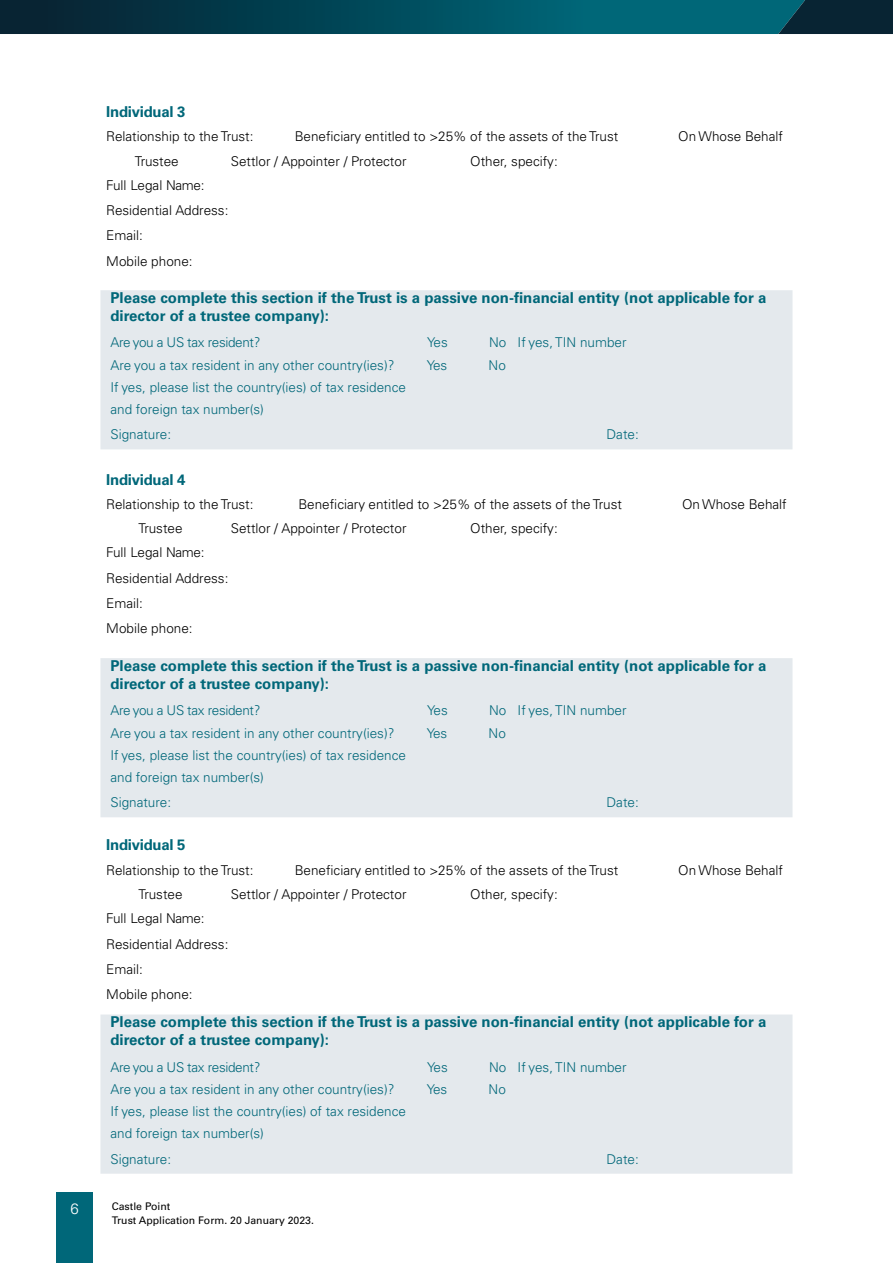
<style>
.page{position:relative;width:893px;height:1263px;background:#fff}
.page>*{position:absolute;margin:0;border:0;box-sizing:border-box;transform-origin:0 0}
.t1{font:700 15px/18px "Univers LT Pro 65";color:#006779}
.t2{font:700 15px "Univers LT Pro 65";letter-spacing:-.02em;color:#006779}
.t3{font:300 15px "Univers LT Pro 45";color:#fff}
.t4{font:300 13.5px/25.2px "Univers LT Pro 45";color:#000}
.t5{font:300 13.5px/22.2px "Univers LT Pro 45";color:#006779}
.t6{font:300 13.5px "Univers LT Pro 45";letter-spacing:-.025em;color:#006779}
.t7{font:10.5px/13.5px "Univers LT Std";color:#000}
</style>
<div class="page">
<div style="left:101px;top:1015px;width:691px;height:158px;background:#e4e9ed"></div>
<div style="left:100px;top:1014px;width:692px;height:160px;border:2px solid #e4e9ed"></div>
<div style="left:101px;top:659px;width:691px;height:157px;background:#e4e9ed"></div>
<div style="left:100px;top:658px;width:692px;height:159px;border:2px solid #e4e9ed"></div>
<div style="left:101px;top:291px;width:691px;height:158px;background:#e4e9ed"></div>
<div style="left:100px;top:290px;width:692px;height:159px;border:2px solid #e4e9ed"></div>
<div style="left:57px;top:1192px;width:36px;height:71px;background:#006779"></div>
<svg style="left:0;top:0;width:893px;height:34px"></svg>
<p class="t2" style="left:106px;top:103px;width:81px">Individual 3</p>
<p class="t4" style="left:106px;top:124px;width:149px">Relationship to the Trust:</p>
<p class="t4" style="left:295px;top:124px;width:325px">Beneficiary entitled to &gt;25% of the assets of the Trust</p>
<p class="t4" style="left:678px;top:124px;width:106px">On Whose Behalf</p>
<p class="t4" style="left:135px;top:148px;width:46px">Trustee</p>
<p class="t4" style="left:231px;top:148px;width:177px">Settlor / Appointer / Protector</p>
<p class="t4" style="left:470px;top:148px;width:89px">Other, specify:</p>
<p class="t4" style="left:106px;top:173px;width:124px">Full Legal Name:<br>Residential Address:<br>Email:<br>Mobile phone:</p>
<p class="t1" style="left:110px;top:288px;width:657px">Please complete this section if the Trust is a passive non-financial entity (not applicable for a director of a trustee company):</p>
<p class="t6" style="left:110px;top:334px;width:152px">Are you a US tax resident?</p>
<p class="t5" style="left:427px;top:331px;width:22px">Yes</p>
<p class="t5" style="left:489px;top:331px;width:139px">No If yes, TIN number</p>
<p class="t5" style="left:110px;top:354px;width:286px">Are you a tax resident in any other country(ies)?</p>
<p class="t5" style="left:427px;top:354px;width:22px">Yes</p>
<p class="t5" style="left:489px;top:354px;width:19px">No</p>
<p class="t5" style="left:110px;top:376px;width:297px">If yes, please list the country(ies) of tax residence and foreign tax number(s)</p>
<p class="t5" style="left:110px;top:423px;width:62px">Signature:</p>
<p class="t5" style="left:606px;top:423px;width:34px">Date:</p>
<p class="t2" style="left:106px;top:470px;width:81px">Individual 4</p>
<p class="t4" style="left:106px;top:491px;width:149px">Relationship to the Trust:</p>
<p class="t4" style="left:299px;top:491px;width:325px">Beneficiary entitled to &gt;25% of the assets of the Trust</p>
<p class="t4" style="left:682px;top:491px;width:106px">On Whose Behalf</p>
<p class="t4" style="left:138px;top:516px;width:46px">Trustee</p>
<p class="t4" style="left:231px;top:516px;width:177px">Settlor / Appointer / Protector</p>
<p class="t4" style="left:470px;top:516px;width:89px">Other, specify:</p>
<p class="t4" style="left:106px;top:540px;width:124px">Full Legal Name:<br>Residential Address:<br>Email:<br>Mobile phone:</p>
<p class="t1" style="left:110px;top:656px;width:657px">Please complete this section if the Trust is a passive non-financial entity (not applicable for a director of a trustee company):</p>
<p class="t6" style="left:110px;top:702px;width:152px">Are you a US tax resident?</p>
<p class="t5" style="left:427px;top:699px;width:22px">Yes</p>
<p class="t5" style="left:489px;top:699px;width:139px">No If yes, TIN number</p>
<p class="t5" style="left:110px;top:722px;width:286px">Are you a tax resident in any other country(ies)?</p>
<p class="t5" style="left:427px;top:722px;width:22px">Yes</p>
<p class="t5" style="left:489px;top:722px;width:19px">No</p>
<p class="t5" style="left:110px;top:744px;width:297px">If yes, please list the country(ies) of tax residence and foreign tax number(s)</p>
<p class="t5" style="left:110px;top:791px;width:62px">Signature:</p>
<p class="t5" style="left:606px;top:791px;width:34px">Date:</p>
<p class="t2" style="left:106px;top:836px;width:81px">Individual 5</p>
<p class="t4" style="left:106px;top:857px;width:149px">Relationship to the Trust:</p>
<p class="t4" style="left:295px;top:857px;width:325px">Beneficiary entitled to &gt;25% of the assets of the Trust</p>
<p class="t4" style="left:678px;top:857px;width:106px">On Whose Behalf</p>
<p class="t4" style="left:138px;top:881px;width:46px">Trustee</p>
<p class="t4" style="left:231px;top:881px;width:177px">Settlor / Appointer / Protector</p>
<p class="t4" style="left:470px;top:881px;width:89px">Other, specify:</p>
<p class="t4" style="left:106px;top:906px;width:124px">Full Legal Name:<br>Residential Address:<br>Email:<br>Mobile phone:</p>
<p class="t1" style="left:110px;top:1013px;width:657px">Please complete this section if the Trust is a passive non-financial entity (not applicable for a director of a trustee company):</p>
<p class="t6" style="left:110px;top:1059px;width:152px">Are you a US tax resident?</p>
<p class="t5" style="left:427px;top:1056px;width:22px">Yes</p>
<p class="t5" style="left:489px;top:1056px;width:139px">No If yes, TIN number</p>
<p class="t5" style="left:110px;top:1078px;width:286px">Are you a tax resident in any other country(ies)?</p>
<p class="t5" style="left:427px;top:1078px;width:22px">Yes</p>
<p class="t5" style="left:489px;top:1078px;width:19px">No</p>
<p class="t5" style="left:110px;top:1100px;width:297px">If yes, please list the country(ies) of tax residence and foreign tax number(s)</p>
<p class="t5" style="left:110px;top:1148px;width:62px">Signature:</p>
<p class="t5" style="left:606px;top:1148px;width:34px">Date:</p>
<p class="t3" style="left:70px;top:1199px;width:10px">6</p>
<p class="t7" style="left:112px;top:1200px;width:204px">Castle Point<br>Trust Application Form. 20 January 2023.</p>
</div>
